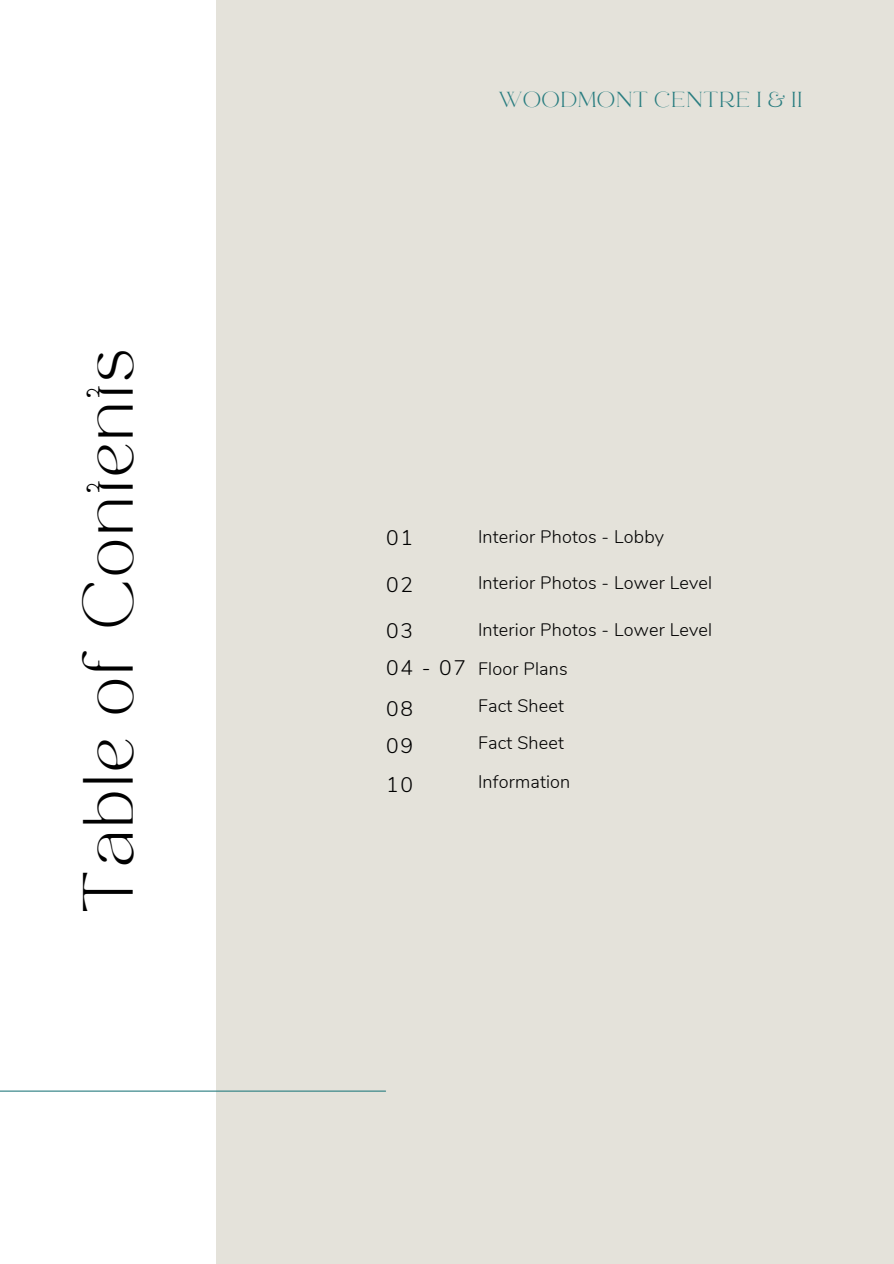
<style>
.page{position:relative;width:894px;height:1264px;background:#fff}
.page>*{position:absolute;margin:0;border:0;box-sizing:border-box;transform-origin:0 0}
.t1{font:49.65px "TAN MONCHERI Regular";letter-spacing:.07em;color:#000}
.t2{font:21.6px "RTL Ansam Ansam";color:#297d80}
.t3{font:300 21px "Nunito";letter-spacing:.08em;color:#000}
.t4{font:300 18px "Nunito";letter-spacing:.01em;color:#000}
</style>
<div class="page">
<div style="left:0;top:0;width:893px;height:1263px;background:#e4e2da"></div>
<div style="left:0;top:0;width:216px;height:1263px;background:#fff"></div>
<hr style="left:0;top:1090px;width:385px;height:1px;background:#297d80">
<h1 class="t1" style="left:82px;top:914px;width:567px;rotate:-90deg">Table of Contents</h1>
<p class="t2" style="left:498px;top:86px;width:307px">WOODMONT CENTRE I &amp; II</p>
<p class="t3" style="left:386px;top:524px;width:28px">01</p>
<p class="t3" style="left:386px;top:570px;width:28px">02</p>
<p class="t3" style="left:386px;top:617px;width:28px">03</p>
<h2 class="t4" style="left:478px;top:524px;width:187px">Interior Photos - Lobby</h2>
<p class="t4" style="left:478px;top:571px;width:236px">Interior Photos - Lower Level</p>
<p class="t4" style="left:478px;top:617px;width:236px">Interior Photos - Lower Level</p>
<p class="t3" style="left:386px;top:653px;width:81px">04 - 07</p>
<p class="t4" style="left:478px;top:656px;width:91px">Floor Plans</p>
<h2 class="t3" style="left:386px;top:694px;width:28px">08</h2>
<p class="t4" style="left:478px;top:693px;width:87px">Fact Sheet</p>
<p class="t3" style="left:386px;top:732px;width:28px">09</p>
<p class="t4" style="left:478px;top:730px;width:87px">Fact Sheet</p>
<p class="t3" style="left:386px;top:771px;width:28px">10</p>
<p class="t4" style="left:478px;top:769px;width:94px">Information</p>
</div>
